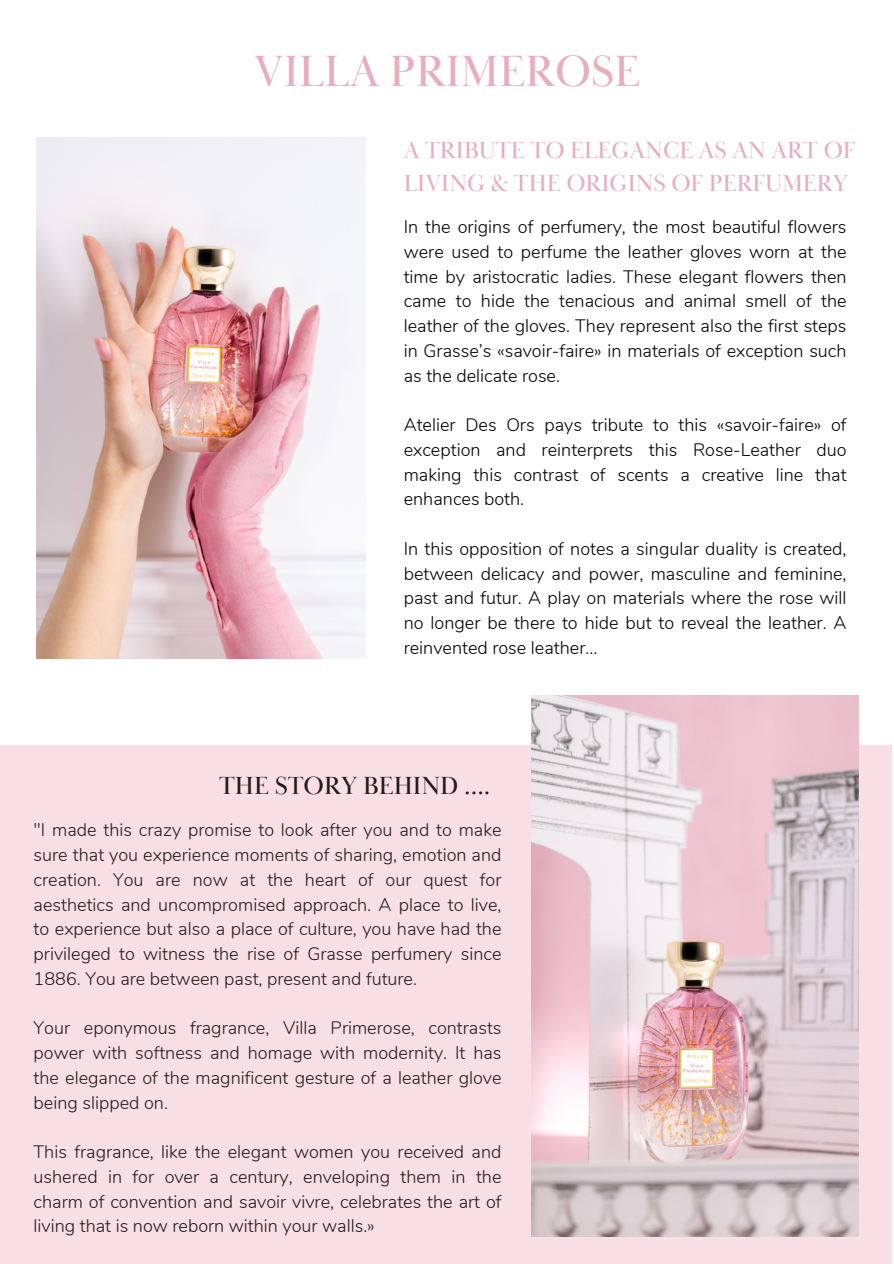
<style>
.page{position:relative;width:894px;height:1264px;background:#fff}
.page>*{position:absolute;margin:0;border:0;box-sizing:border-box;transform-origin:0 0}
.t1{font:45px "Baskerville Display PT";color:#e7aebc}
.t2{font:25.5px "Baskerville Display PT";color:#221c17}
.t3{font:24px/32.7px "Baskerville Display PT";color:#e7aebc}
.t4{font:300 18px/24.8px "Nunito";color:#221c17;text-align:justify}
.t5{font:300 18px/24.8px "Nunito";color:#000;text-align:justify}
</style>
<div class="page">
<img style="left:37px;top:138px;width:328px;height:520px">
<div style="left:0;top:745px;width:891px;height:518px;background:#f8dee5"></div>
<img style="left:531px;top:695px;width:327px;height:541px">
<p class="t1" style="left:254px;top:44px;width:388px">VILLA PRIMEROSE</p>
<h2 class="t3" style="left:403px;top:135px;width:453px">A TRIBUTE TO ELEGANCE AS AN ART OF<br>LIVING &amp; THE ORIGINS OF PERFUMERY</h2>
<p class="t5" style="left:403px;top:215px;width:444px">In the origins of perfumery, the most beautiful flowers were used to perfume the leather gloves worn at the time by aristocratic ladies. These elegant flowers then came to hide the tenacious and animal smell of the leather of the gloves. They represent also the first steps in Grasse’s «savoir-faire» in materials of exception such as the delicate rose.</p>
<p class="t5" style="left:403px;top:413px;width:444px">Atelier Des Ors pays tribute to this «savoir-faire» of exception and reinterprets this Rose-Leather duo making this contrast of scents a creative line that enhances both.</p>
<p class="t5" style="left:403px;top:536px;width:444px">In this opposition of notes a singular duality is created, between delicacy and power, masculine and feminine, past and futur. A play on materials where the rose will no longer be there to hide but to reveal the leather. A reinvented rose leather...</p>
<p class="t2" style="left:219px;top:770px;width:273px">THE STORY BEHIND ....</p>
<p class="t4" style="left:34px;top:818px;width:469px">"I made this crazy promise to look after you and to make sure that you experience moments of sharing, emotion and creation. You are now at the heart of our quest for aesthetics and uncompromised approach. A place to live, to experience but also a place of culture, you have had the privileged to witness the rise of Grasse perfumery since 1886. You are between past, present and future.</p>
<p class="t4" style="left:34px;top:1016px;width:469px">Your eponymous fragrance, Villa Primerose, contrasts power with softness and homage with modernity. It has the elegance of the magnificent gesture of a leather glove being slipped on.</p>
<h2 class="t4" style="left:34px;top:1139px;width:469px">This fragrance, like the elegant women you received and ushered in for over a century, enveloping them in the charm of convention and savoir vivre, celebrates the art of living that is now reborn within your walls.»</h2>
</div>
